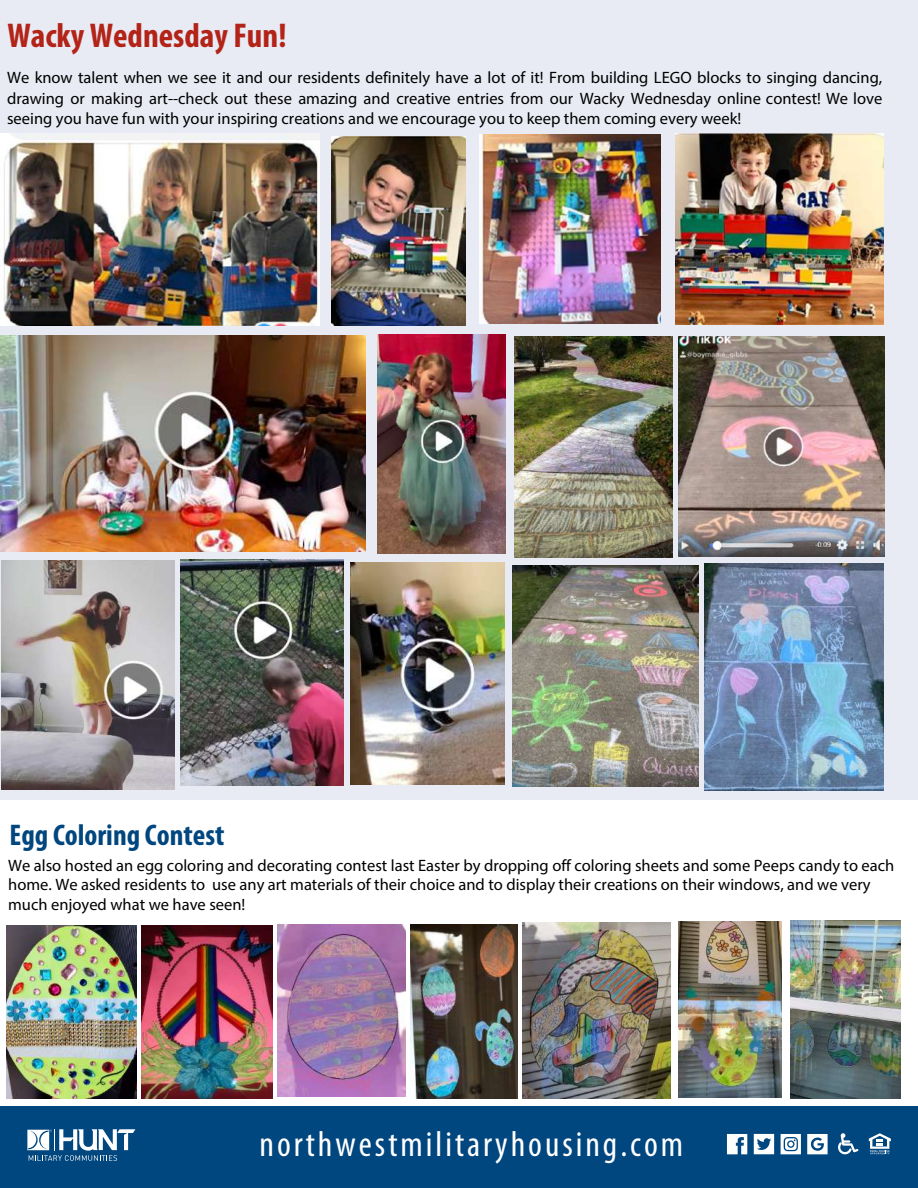
<style>
.page{position:relative;width:918px;height:1188px;background:#fff}
.page>*{position:absolute;margin:0;border:0;box-sizing:border-box;transform-origin:0 0}
.t1{font:condensed 36px "Myriad Pro";letter-spacing:.085em;color:#fff}
.t2{font:700 condensed 34.5px "Myriad Pro";color:#b32317}
.t3{font:700 condensed 30px "Myriad Pro";color:#00467f}
.t4{font:16.5px/20.2px "Myriad Pro";color:#000;text-align:justify}
</style>
<div class="page">
<div style="left:0;top:0;width:918px;height:799px;background:#e8ebf3"></div>
<div style="left:0;top:1107px;width:918px;height:81px;background:#00467f"></div>
<svg style="left:27px;top:1129px;width:108px;height:32px"></svg>
<svg style="left:869px;top:1133px;width:22px;height:21px"></svg>
<svg style="left:838px;top:1133px;width:21px;height:21px"></svg>
<svg style="left:727px;top:1134px;width:20px;height:20px"></svg>
<svg style="left:807px;top:1134px;width:21px;height:20px"></svg>
<svg style="left:754px;top:1134px;width:20px;height:20px"></svg>
<svg style="left:781px;top:1134px;width:20px;height:20px"></svg>
<img style="left:1px;top:134px;width:318px;height:192px">
<img style="left:332px;top:136px;width:133px;height:190px">
<img style="left:479px;top:134px;width:182px;height:190px">
<img style="left:675px;top:134px;width:209px;height:191px">
<img style="left:512px;top:566px;width:187px;height:221px">
<img style="left:514px;top:336px;width:159px;height:222px">
<img style="left:704px;top:564px;width:180px;height:227px">
<img style="left:678px;top:336px;width:206px;height:221px">
<img style="left:377px;top:334px;width:129px;height:219px">
<img style="left:180px;top:560px;width:164px;height:226px">
<img style="left:1px;top:336px;width:365px;height:215px">
<img style="left:1px;top:560px;width:174px;height:230px">
<img style="left:350px;top:563px;width:155px;height:222px">
<img style="left:6px;top:926px;width:131px;height:173px">
<img style="left:141px;top:925px;width:131px;height:174px">
<img style="left:679px;top:921px;width:102px;height:177px">
<img style="left:411px;top:924px;width:106px;height:174px">
<img style="left:523px;top:923px;width:147px;height:176px">
<img style="left:277px;top:924px;width:129px;height:173px">
<img style="left:791px;top:920px;width:109px;height:178px">
<h2 class="t2" style="left:7px;top:14px;width:281px">Wacky Wednesday Fun!</h2>
<p class="t4" style="left:7px;top:67px;width:877px">We know talent when we see it and our residents definitely have a lot of it! From building LEGO blocks to singing dancing, drawing or making art--check out these amazing and creative entries from our Wacky Wednesday online contest! We love seeing you have fun with your inspiring creations and we encourage you to keep them coming every week!</p>
<h3 class="t3" style="left:10px;top:816px;width:216px">Egg Coloring Contest</h3>
<p class="t4" style="left:8px;top:856px;width:888px;line-height:19.2px;text-align:left">We also hosted an egg coloring and decorating contest last Easter by dropping off coloring sheets and some Peeps candy to each home. We asked residents to use any art materials of their choice and to display their creations on their windows, and we very much enjoyed what we have seen!</p>
<h1 class="t1" style="left:259px;top:1122px;width:425px">northwestmilitaryhousing.com</h1>
</div>
